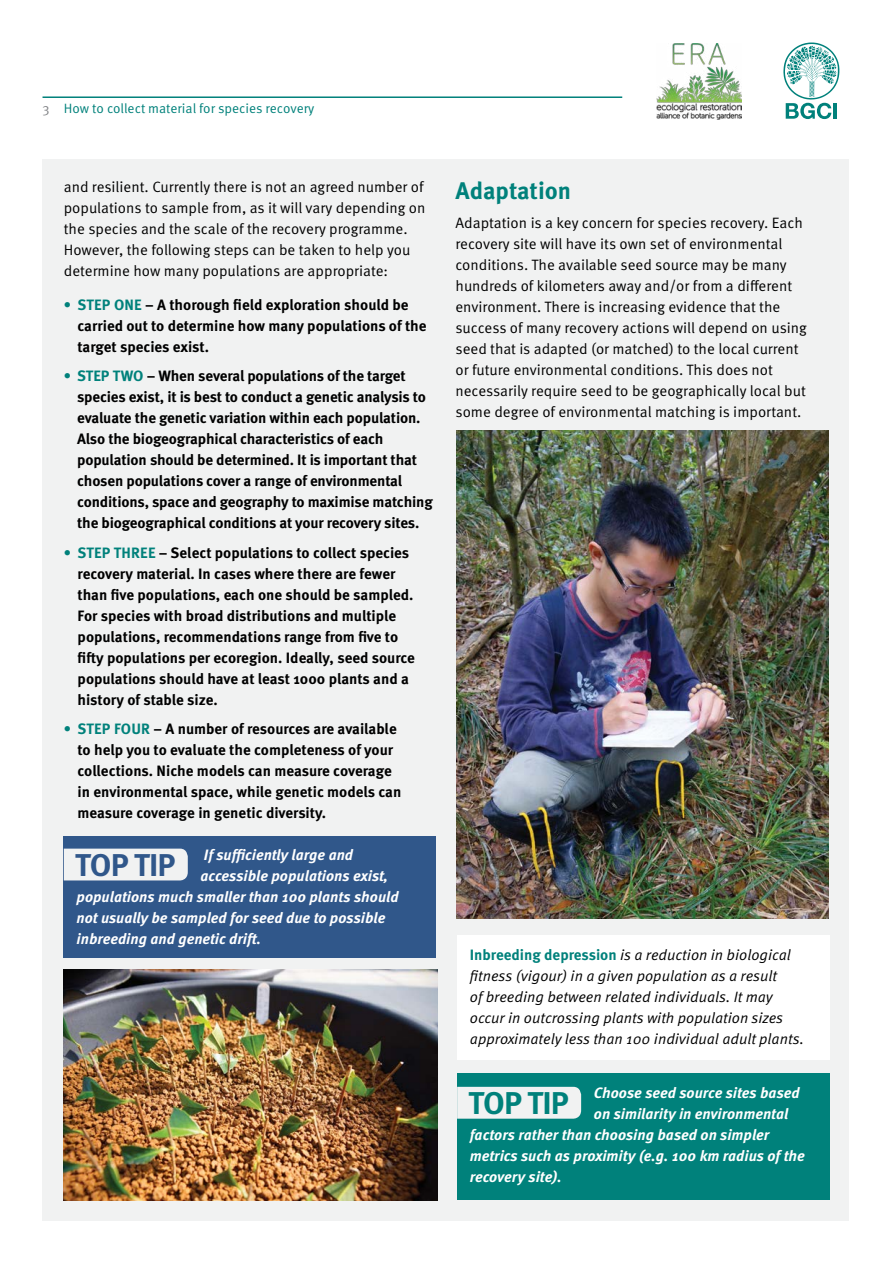
<style>
.page{position:relative;width:893px;height:1263px;background:#fff}
.page>*{position:absolute;margin:0;border:0;box-sizing:border-box;transform-origin:0 0}
.t1{font:700 31.5px "Meta Pro";letter-spacing:-.03em;color:#30578a}
.t2{font:700 31.5px "Meta Pro";letter-spacing:-.03em;color:#00817b}
.t3{font:700 24px "Meta Pro";color:#00817b}
.t4{font:700 15px/21px "Meta Pro";letter-spacing:-.01em;color:#000}
.t5{font:15px/21px "Meta Pro Norm";color:#000}
.t6{font:italic 700 15px "Meta Pro";color:#fff}
.t7{font:15px/21px "Meta Pro Norm Ita";color:#000}
.t8{font:13.5px "Meta Pro Norm";letter-spacing:-.005em;color:#00817b}
.s1{color:#808285}
.s2{color:#00817b}
.s3{font-family:"Meta Pro";font-weight:700;color:#00817b}
</style>
<div class="page">
<div style="left:43px;top:159px;width:806px;height:1061px;background:#f1f2f2"></div>
<img style="left:656px;top:44px;width:86px;height:76px">
<svg style="left:783px;top:43px;width:56px;height:76px"></svg>
<hr style="left:43px;top:96px;width:579px;height:2px;background:#00817b">
<div style="left:457px;top:1074px;width:372px;height:126px;background:#00817b"></div>
<div style="left:64px;top:836px;width:372px;height:122px;background:#30578a"></div>
<div style="left:457px;top:935px;width:372px;height:124px;background:#fff"></div>
<img style="left:64px;top:969px;width:374px;height:231px">
<img style="left:457px;top:431px;width:372px;height:487px">
<div style="left:64px;top:849px;width:124px;height:31px;background:#f1f2f2"></div>
<div style="left:457px;top:1087px;width:124px;height:32px;background:#f1f2f2"></div>
<p class="t8" style="left:43px;top:98px;width:273px"><span class="s1">3</span> How to collect material for species recovery</p>
<p class="t5" style="left:64px;top:175px;width:363px">and resilient. Currently there is not an agreed number of populations to sample from, as it will vary depending on the species and the scale of the recovery programme.<br>However, the following steps can be taken to help you determine how many populations are appropriate:</p>
<p class="t4" style="left:78px;top:293px;width:351px;text-indent:-14px"><span class="s2">• Step one</span> – A thorough field exploration should be carried out to determine how many populations of the target species exist.</p>
<p class="t4" style="left:77px;top:365px;width:357px;text-indent:-13px"><span class="s2">• Step two</span> – When several populations of the target species exist, it is best to conduct a genetic analysis to evaluate the genetic variation within each population.<br>Also the biogeographical characteristics of each population should be determined. It is important that chosen populations cover a range of environmental conditions, space and geography to maximise matching the biogeographical conditions at your recovery sites.</p>
<p class="t4" style="left:78px;top:541px;width:339px;text-indent:-14px"><span class="s2">• Step th ree</span> – Select populations to collect species recovery material. In cases where there are fewer than five populations, each one should be sampled.<br>For species with broad distributions and multiple populations, recommendations range from five to fifty populations per ecoregion. Ideally, seed source populations should have at least 1000 plants and a history of stable size.</p>
<p class="t4" style="left:78px;top:718px;width:325px;text-indent:-14px"><span class="s2">• Step four</span> – A number of resources are available to help you to evaluate the completeness of your collections. Niche models can measure coverage in environmental space, while genetic models can measure coverage in genetic diversity.</p>
<p class="t6" style="left:204px;top:843px;width:151px">If sufficiently large and</p>
<p class="t6" style="left:201px;top:864px;width:189px">accessible populations exist,</p>
<p class="t6" style="left:77px;top:885px;width:324px">populations much smaller than 100 plants should</p>
<p class="t6" style="left:77px;top:906px;width:310px">not usually be sampled for seed due to possible</p>
<p class="t6" style="left:77px;top:927px;width:186px">inbreeding and genetic drift.</p>
<h1 class="t1" style="left:75px;top:841px;width:99px">Top TIP</h1>
<h2 class="t3" style="left:455px;top:172px;width:117px">Adaptation</h2>
<p class="t5" style="left:455px;top:212px;width:353px">Adaptation is a key concern for species recovery. Each recovery site will have its own set of environmental conditions. The available seed source may be many hundreds of kilometers away and/or from a different environment. There is increasing evidence that the success of many recovery actions will depend on using seed that is adapted (or matched) to the local current or future environmental conditions. This does not necessarily require seed to be geographically local but some degree of environmental matching is important.</p>
<p class="t7" style="left:470px;top:943px;width:336px"><span class="s3">Inbreeding depression</span> is a reduction in biological fitness (vigour) in a given population as a result<br>of breeding between related individuals. It may occur in outcrossing plants with population sizes approximately less than 100 individual adult plants.</p>
<p class="t6" style="left:594px;top:1081px;width:207px">Choose seed source sites based</p>
<p class="t6" style="left:594px;top:1102px;width:196px">on similarity in environmental</p>
<p class="t6" style="left:470px;top:1123px;width:301px">factors rather than choosing based on simpler</p>
<p class="t6" style="left:470px;top:1144px;width:336px">metrics such as proximity (e.g. 100 km radius of the</p>
<p class="t6" style="left:470px;top:1165px;width:93px">recovery site).</p>
<h1 class="t2" style="left:468px;top:1079px;width:99px">Top TIP</h1>
</div>
